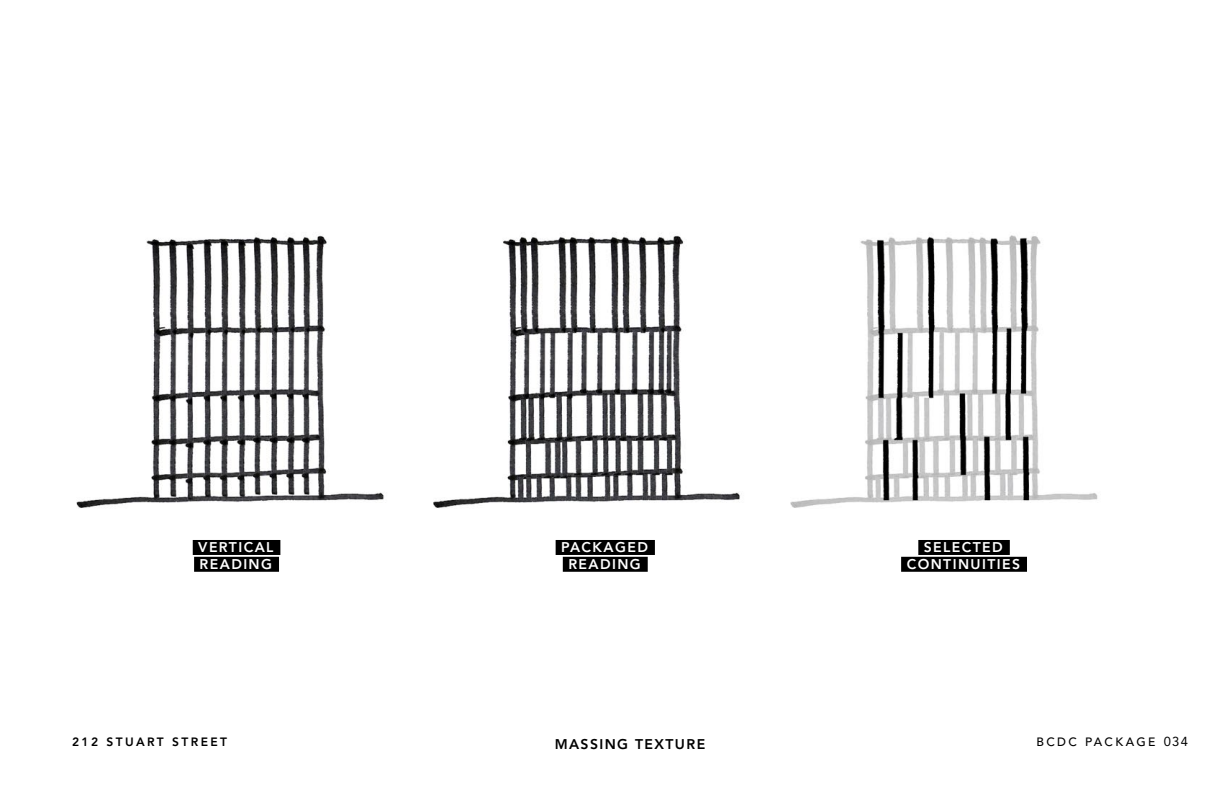
<style>
.page{position:relative;width:1224px;height:792px;background:#fff}
.page>*{position:absolute;margin:0;border:0;box-sizing:border-box;transform-origin:0 0}
.t1{font:800 14px/16.8px "Avenir LT Std";letter-spacing:.1em;color:#fff;text-align:center}
.t2{font:800 14px "Avenir LT Std";letter-spacing:.1em;color:#000}
.t3{font:800 12px "Avenir LT Std";letter-spacing:.2em;color:#000}
.t4{font:500 12px "Avenir LT Std";letter-spacing:.2em;color:#000}
.s1{font-weight:400;font-size:13px}
</style>
<div class="page">
<img style="left:76px;top:235px;width:1022px;height:273px">
<div style="left:193px;top:540px;width:87px;height:15px;background:#000"></div>
<div style="left:194px;top:557px;width:85px;height:15px;background:#000"></div>
<div style="left:556px;top:540px;width:99px;height:15px;background:#000"></div>
<div style="left:563px;top:557px;width:85px;height:15px;background:#000"></div>
<div style="left:918px;top:540px;width:92px;height:15px;background:#000"></div>
<div style="left:901px;top:557px;width:126px;height:15px;background:#000"></div>
<p class="t1" style="left:198px;top:539px;width:77px;text-align:left">VERTICAL<br>READING</p>
<p class="t1" style="left:561px;top:539px;width:88px">PACKAGED<br>READING</p>
<p class="t1" style="left:907px;top:539px;width:115px">SELECTED<br>CONTINUITIES</p>
<p class="t3" style="left:72px;top:734px;width:157px">212 STUART STREET</p>
<p class="t2" style="left:555px;top:736px;width:152px">MASSING TEXTURE</p>
<p class="t4" style="left:1037px;top:735px;width:153px">BCDC PACKAGE <span class="s1">034</span></p>
</div>
